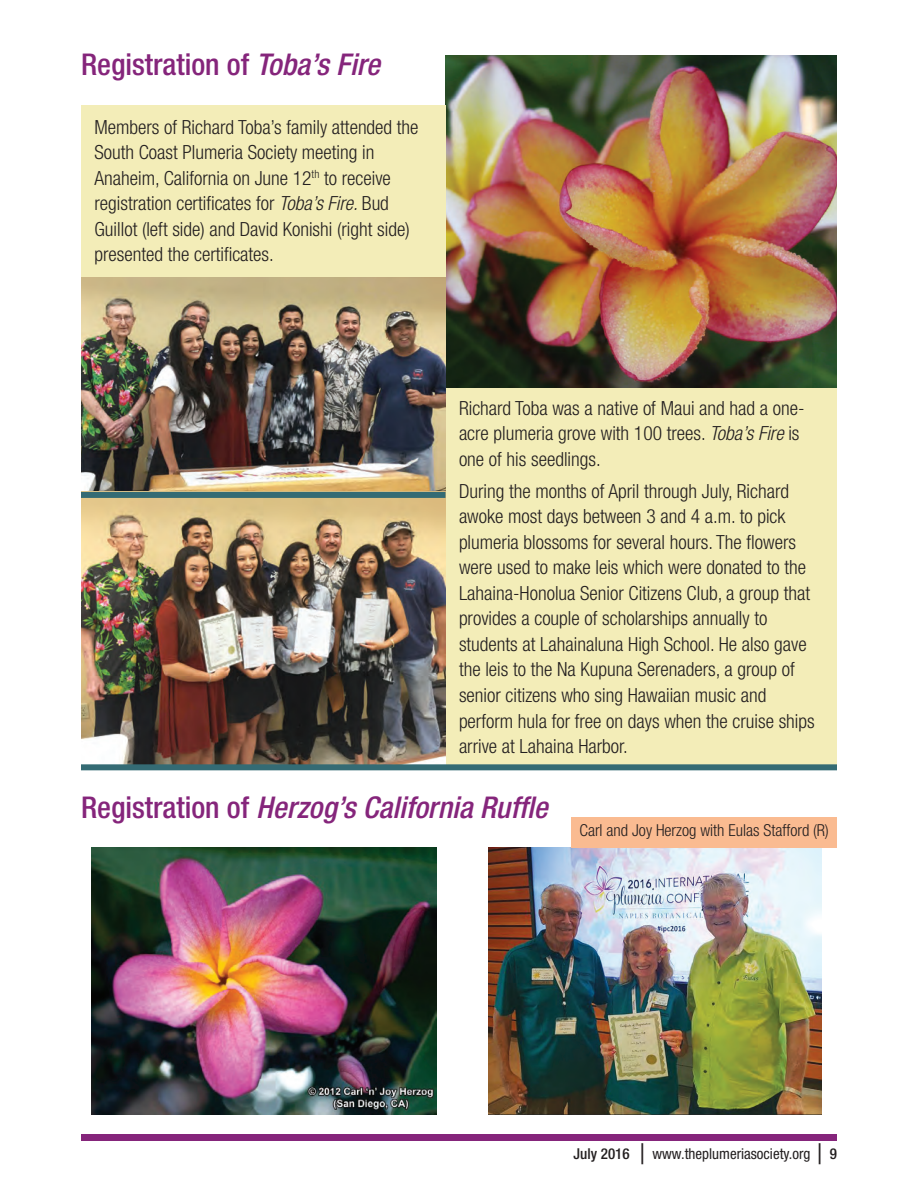
<style>
.page{position:relative;width:918px;height:1188px;background:#fff}
.page>*{position:absolute;margin:0;border:0;box-sizing:border-box;transform-origin:0 0}
.Headings_-_Helvetic{font:italic 500 condensed 30px "Helvetica Neue LT Std";color:#85257b}
.Headings_-_Helvetic-2{font:500 condensed 30px "Helvetica Neue LT Std";color:#85257b}
.Text_-_Helvetica_Neu{font:300 condensed 19.5px/25.5px "Helvetica Neue LT Std";color:#231f20}
.Titles{font:300 condensed 16.5px "Helvetica Neue LT Std";color:#231f20}
.t1{font:condensed 15px "Helvetica Neue LT Std";color:#231f20}
.s1{font-style:italic}
.s2{font-style:normal}
.s3{font-weight:500}
.s4{font-family:"Brush Script Std";font-stretch:normal;font-size:21px}
</style>
<div class="page">
<div style="left:81px;top:1134px;width:756px;height:7px;background:#85257b"></div>
<div style="left:446px;top:387px;width:391px;height:381px;background:#f3edb8"></div>
<img style="left:446px;top:55px;width:391px;height:332px">
<img style="left:81px;top:276px;width:365px;height:216px">
<div style="left:81px;top:105px;width:365px;height:171px;background:#f3edb8"></div>
<img style="left:81px;top:498px;width:365px;height:266px">
<div style="left:81px;top:764px;width:756px;height:6px;background:#346b74"></div>
<img style="left:92px;top:848px;width:345px;height:266px">
<img style="left:488px;top:848px;width:334px;height:267px">
<div style="left:81px;top:492px;width:365px;height:6px;background:#346b74"></div>
<div style="left:571px;top:818px;width:266px;height:30px;background:#fabb91"></div>
<p class="Headings_-_Helvetic-2" style="left:81px;top:47px;width:300px">Registration of <span class="s1">Toba’s Fire</span></p>
<p class="Text_-_Helvetica_Neu" style="left:94px;top:114px;width:326px">Members of Richard Toba’s family attended the South Coast Plumeria Society meeting in Anaheim, California on June 12<sup>th</sup> to receive registration certificates for <span class="s1">Toba’s Fire.</span> Bud Guillot (left side) and David Konishi (right side) presented the certificates.</p>
<p class="Text_-_Helvetica_Neu" style="left:459px;top:395px;width:347px">Richard Toba was a native of Maui and had a one&shy;acre plumeria grove with 100 trees. <span class="s1">Toba’s Fire</span> is one of his seedlings.</p>
<p class="Text_-_Helvetica_Neu" style="left:459px;top:478px;width:357px">During the months of April through July, Richard awoke most days between 3 and 4 a.m. to pick plumeria blossoms for several hours. The flowers were used to make leis which were donated to the Lahaina-Honolua Senior Citizens Club, a group that provides a couple of scholarships annually to students at Lahainaluna High School. He also gave the leis to the Na Kupuna Serenaders, a group of senior citizens who sing Hawaiian music and perform hula for free on days when the cruise ships arrive at Lahaina Harbor.</p>
<p class="Headings_-_Helvetic" style="left:81px;top:789px;width:468px"><span class="s2">Registration of</span> Herzog’s California Ruffle</p>
<p class="Titles" style="left:579px;top:821px;width:251px">Carl and Joy Herzog with Eulas Stafford (R)</p>
<p class="t1" style="left:574px;top:1145px;width:265px"><span class="s3">July 2016</span> <span class="s4">|</span> www.theplumeriasociety.org <span class="s4">|</span> <span class="s3">9</span></p>
</div>
